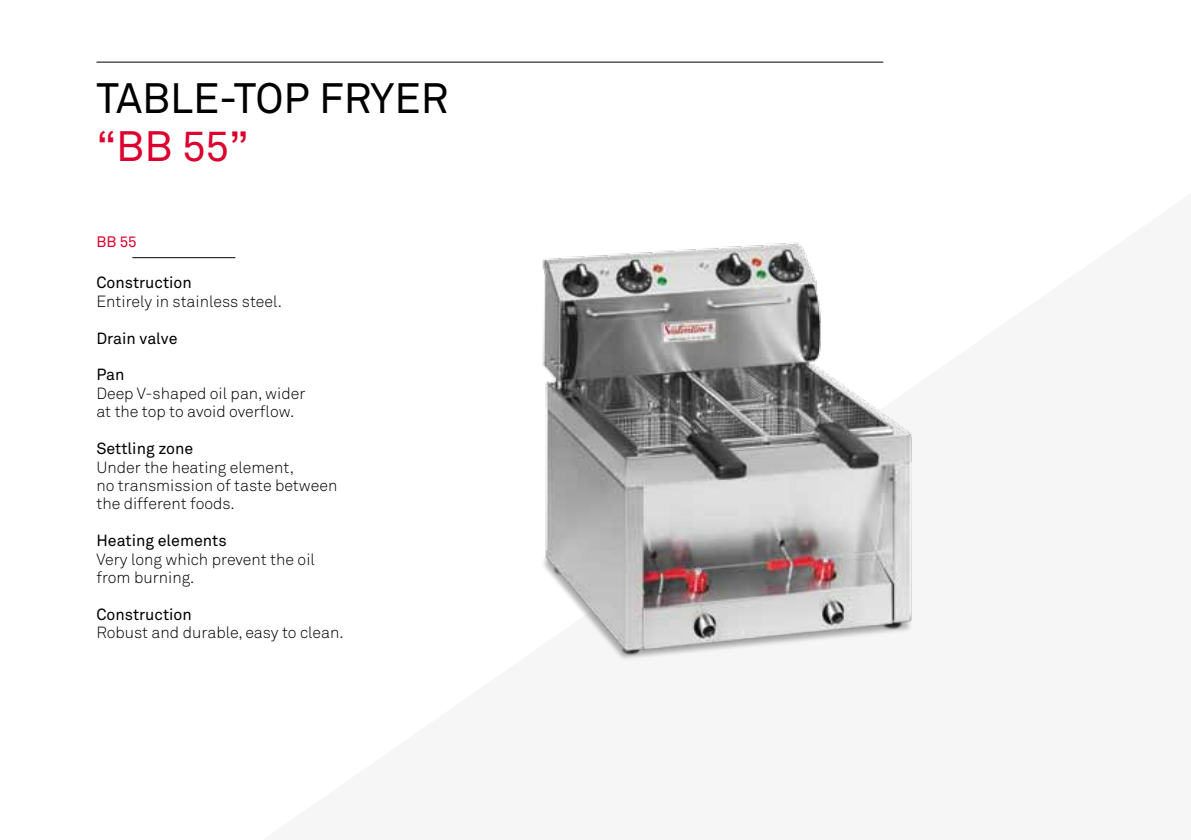
<style>
.page{position:relative;width:1191px;height:840px;background:#fff}
.page>*{position:absolute;margin:0;border:0;box-sizing:border-box;transform-origin:0 0}
.t1{font:42px "Akkurat";color:#000}
.t2{font:42px "Akkurat";color:#dc002e}
.t3{font:300 16px/18.4px "Akkurat";color:#000}
.t4{font:16px "Akkurat";color:#000}
.t5{font:15px "Akkurat";color:#dc002e}
</style>
<div class="page">
<img style="left:542px;top:242px;width:371px;height:419px">
<hr style="left:132px;top:257px;width:103px;height:1px;background:#000">
<hr style="left:96px;top:62px;width:787px;height:1px;background:#000">
<h1 class="t1" style="left:96px;top:73px;width:353px">Table-top fryer</h1>
<h1 class="t2" style="left:96px;top:121px;width:154px">“BB 55”</h1>
<p class="t5" style="left:96px;top:233px;width:42px">BB 55</p>
<p class="t4" style="left:96px;top:273px;width:97px">Construction</p>
<p class="t3" style="left:96px;top:292px;width:187px">Entirely in stainless steel.</p>
<p class="t4" style="left:96px;top:328px;width:83px">Drain valve</p>
<p class="t4" style="left:96px;top:365px;width:30px">Pan</p>
<p class="t3" style="left:96px;top:384px;width:210px">Deep V-shaped oil pan, wider at the top to avoid overflow.</p>
<p class="t4" style="left:96px;top:439px;width:98px">Settling zone</p>
<p class="t3" style="left:96px;top:458px;width:242px">Under the heating element,<br>no transmission of taste between the different foods.</p>
<p class="t4" style="left:96px;top:531px;width:132px">Heating elements</p>
<p class="t3" style="left:96px;top:550px;width:220px">Very long which prevent the oil from burning.</p>
<p class="t4" style="left:96px;top:604px;width:97px">Construction</p>
<p class="t3" style="left:96px;top:623px;width:249px">Robust and durable, easy to clean.</p>
</div>
